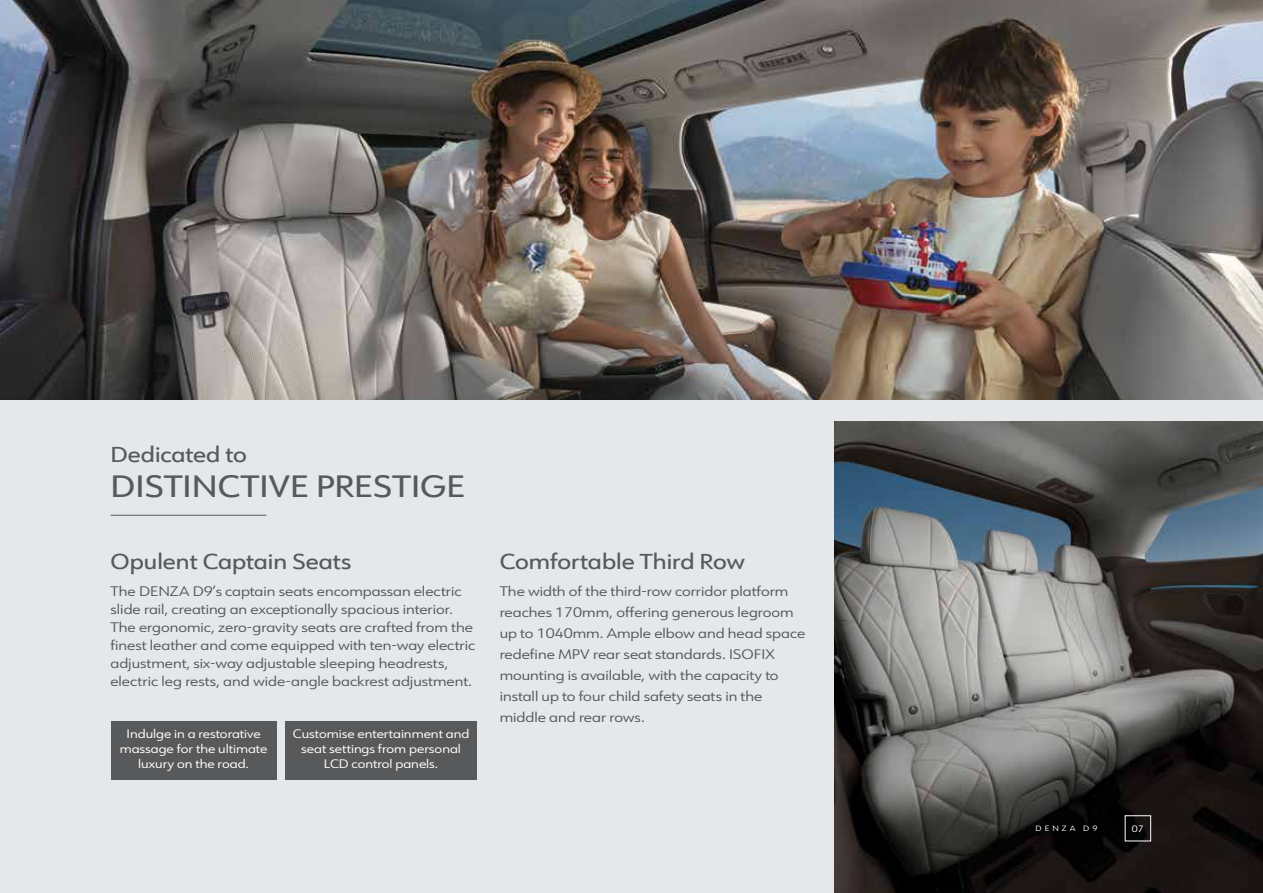
<style>
.page{position:relative;width:1263px;height:893px;background:#e6e7e8}
.page>*{position:absolute;margin:0;border:0;box-sizing:border-box;transform-origin:0 0}
.t1{font:500 30px "URW Form Expand";color:#58595b}
.t2{font:500 21px "URW Form Expand";color:#58595b}
.t3{font:13.5px/21px "URW Form Expand";color:#58595b}
.t4{font:12px/15px "URW Form Expand";color:#fff;text-align:center}
.t5{font:9px "URW Form Expand";color:#fff}
.t6{font:7.5px "URW Form Expand";letter-spacing:.4em;color:#fff}
</style>
<div class="page">
<div style="left:111px;top:721px;width:165px;height:58px;background:#58595b"></div>
<div style="left:285px;top:721px;width:192px;height:58px;background:#58595b"></div>
<img style="left:0;top:0;width:1263px;height:400px">
<img style="left:834px;top:421px;width:429px;height:472px">
<hr style="left:111px;top:515px;width:155px;height:1px;background:#58595b">
<div style="left:1125px;top:815px;width:26px;height:26px;border:1px solid #fff"></div>
<h2 class="t2" style="left:111px;top:440px;width:138px">Dedicated to</h2>
<h1 class="t1" style="left:111px;top:466px;width:356px">DISTINCTIVE PRESTIGE</h1>
<h2 class="t2" style="left:111px;top:547px;width:242px">Opulent Captain Seats</h2>
<p class="t3" style="left:111px;top:581px;width:366px;line-height:18px">The DENZA D9’s captain seats encompassan electric slide rail, creating an exceptionally spacious interior.<br>The ergonomic, zero-gravity seats are crafted from the finest leather and come equipped with ten-way electric adjustment, six-way adjustable sleeping headrests, electric leg rests, and wide-angle backrest adjustment.</p>
<p class="t4" style="left:120px;top:726px;width:149px">Indulge in a restorative massage for the ultimate luxury on the road.</p>
<p class="t4" style="left:293px;top:726px;width:178px">Customise entertainment and seat settings from personal<br>LCD control panels.</p>
<h2 class="t2" style="left:500px;top:547px;width:247px">Comfortable Third Row</h2>
<p class="t3" style="left:500px;top:580px;width:307px">The width of the third-row corridor platform reaches 170mm, offering generous legroom up to 1040mm. Ample elbow and head space redefine MPV rear seat standards. ISOFIX mounting is available, with the capacity to install up to four child safety seats in the middle and rear rows.</p>
<p class="t6" style="left:1035px;top:823px;width:63px">DENZA D9</p>
<p class="t5" style="left:1132px;top:822px;width:13px">07</p>
</div>
